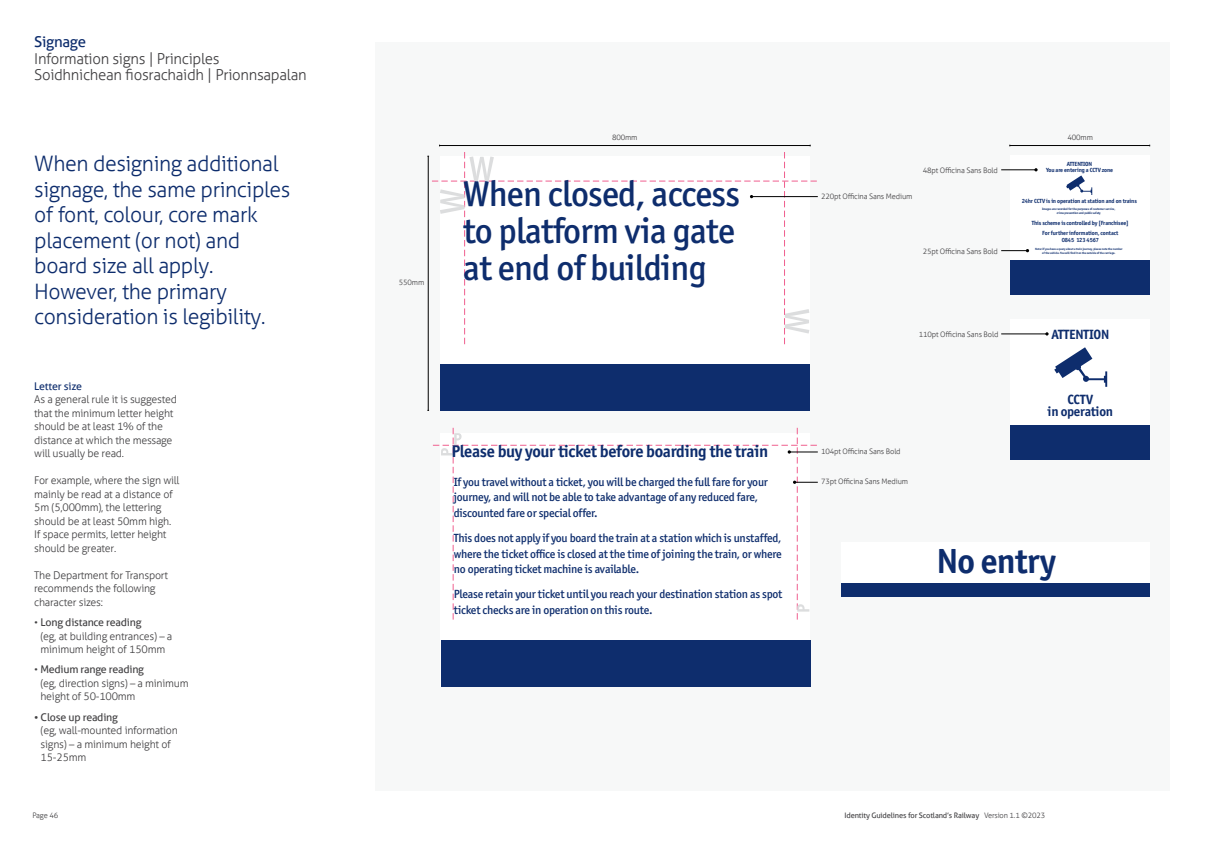
<style>
.page{position:relative;width:1205px;height:851px;background:#fff}
.page>*{position:absolute;margin:0;border:0;box-sizing:border-box;transform-origin:0 0}
.t1{font:500 36px/36.6px "Officina Sans ITC Std";letter-spacing:-.02em;color:#0e2d6d}
.t2{font:700 35px "Officina Sans ITC Std";letter-spacing:-.02em;color:#0e2d6d}
.t3{font:300 21.25px/25.5px "Scot Rail Aller";letter-spacing:-.02em;color:#0e2d6d}
.t4{font:700 17px "Officina Sans ITC Std";letter-spacing:-.02em;color:#0e2d6d}
.t5{font:300 15px/16.9px "Scot Rail Aller";letter-spacing:-.02em;color:#414042}
.t6{font:15px "Scot Rail Aller";letter-spacing:-.02em;color:#0e2d6d}
.t7{font:700 13.5px/12.5px "Officina Sans ITC Std";letter-spacing:-.02em;color:#0e2d6d;text-align:center}
.t8{font:500 11.88px/15.1px "Officina Sans ITC Std";letter-spacing:-.02em;color:#0e2d6d}
.t9{font:300 10.62px/13.5px "Scot Rail Aller";letter-spacing:-.02em;color:#414042}
.t10{font:10.62px "Scot Rail Aller";letter-spacing:-.02em;color:#414042}
.t11{font:10.62px "Scot Rail Aller";letter-spacing:-.02em;color:#0e2d6d}
.t12{font:300 7.5px "Scot Rail Aller";letter-spacing:-.02em;color:#414042}
.t13{font:7.5px "Scot Rail Aller";letter-spacing:-.02em;color:#414042}
.t14{font:700 6px/6.2px "Officina Sans ITC Std";letter-spacing:-.02em;color:#0e2d6d;text-align:center}
.t15{font:700 3.25px/3.4px "Officina Sans ITC Std";letter-spacing:-.02em;color:#0e2d6d;text-align:center}
.t16{font:700 3.12px/3.8px "Officina Sans ITC Std";letter-spacing:-.02em;color:#0e2d6d;text-align:center}
.s1{font-weight:400}
.s2{font-weight:300}
</style>
<div class="page">
<div style="left:375px;top:43px;width:795px;height:747px;background:#f7f8f8"></div>
<div style="left:440px;top:156px;width:369px;height:254px;background:#fff"></div>
<div style="left:440px;top:364px;width:370px;height:46px;background:#0e2d6d"></div>
<div style="left:441px;top:433px;width:369px;height:253px;background:#fff"></div>
<div style="left:441px;top:640px;width:369px;height:46px;background:#0e2d6d"></div>
<div style="left:1010px;top:155px;width:140px;height:139px;background:#fff"></div>
<div style="left:1010px;top:260px;width:140px;height:35px;background:#0e2d6d"></div>
<svg style="left:1066px;top:175px;width:26px;height:20px"></svg>
<div style="left:1010px;top:319px;width:140px;height:140px;background:#fff"></div>
<div style="left:1010px;top:424px;width:140px;height:35px;background:#0e2d6d"></div>
<svg style="left:1054px;top:347px;width:53px;height:40px"></svg>
<div style="left:841px;top:542px;width:309px;height:54px;background:#fff"></div>
<div style="left:841px;top:583px;width:309px;height:13px;background:#0e2d6d"></div>
<hr style="left:439px;top:145px;width:371px;height:1px;background:#000">
<hr style="left:1010px;top:145px;width:139px;height:1px;background:#000">
<hr style="left:428px;top:156px;width:1px;height:254px;background:#000">
<hr style="left:751px;top:196px;width:67px;height:1px;background:#000">
<svg style="left:427px;top:152px;width:390px;height:192px"></svg>
<hr style="left:1001px;top:169px;width:35px;height:1px;background:#000">
<hr style="left:1001px;top:333px;width:46px;height:1px;background:#000">
<svg style="left:1001px;top:249px;width:28px;height:3px"></svg>
<svg style="left:433px;top:428px;width:385px;height:191px"></svg>
<h3 class="t6" style="left:34px;top:32px;width:53px">Signage</h3>
<h3 class="t5" style="left:34px;top:50px;width:274px">Information signs | Principles<br>Soidhnichean fiosrachaidh | Prionnsapalan</h3>
<h3 class="t3" style="left:34px;top:150px;width:258px">When designing additional signage, the same principles of font, colour, core mark placement (or not) and board size all apply.<br>However, the primary consideration is legibility.</h3>
<p class="t11" style="left:34px;top:379px;width:49px">Letter size</p>
<p class="t9" style="left:34px;top:392px;width:144px">As a general rule it is suggested that the minimum letter height should be at least 1% of the distance at which the message will usually be read.</p>
<p class="t9" style="left:34px;top:473px;width:147px">For example, where the sign will mainly be read at a distance of<br>5m (5,000mm), the lettering should be at least 50mm high.<br>If space permits, letter height should be greater.</p>
<p class="t9" style="left:34px;top:568px;width:135px">The Department for Transport recommends the following character sizes:</p>
<p class="t9" style="left:40px;top:615px;width:133px;text-indent:-6px">• <span class="s1">Long distance reading<br></span>(eg, at building entrances) – a minimum height of 150mm</p>
<p class="t9" style="left:40px;top:662px;width:150px;text-indent:-6px">• <span class="s1">Medium range reading<br></span>(eg, direction signs) – a minimum height of 50-100mm</p>
<p class="t10" style="left:34px;top:710px;width:85px">• Close up reading</p>
<p class="t9" style="left:41px;top:723px;width:139px">(eg, wall-mounted information signs) – a minimum height of<br>15-25mm</p>
<p class="t12" style="left:32px;top:810px;width:27px">Page 46</p>
<p class="t12" style="left:399px;top:278px;width:27px">550mm</p>
<p class="t12" style="left:612px;top:133px;width:27px">800mm</p>
<p class="t12" style="left:1067px;top:133px;width:27px">400mm</p>
<h1 class="t1" style="left:463px;top:176px;width:278px">When closed, access to platform via gate at end of building</h1>
<h3 class="t4" style="left:451px;top:440px;width:318px">Please buy your ticket before boarding the train</h3>
<p class="t8" style="left:454px;top:474px;width:316px">If you travel without a ticket, you will be charged the full fare for your journey, and will not be able to take advantage of any reduced fare, discounted fare or special offer.</p>
<p class="t8" style="left:454px;top:530px;width:329px;text-align:justify">This does not apply if you board the train at a station which is unstaffed, where the ticket office is closed at the time of joining the train, or where no operating ticket machine is available.</p>
<p class="t8" style="left:454px;top:586px;width:330px">Please retain your ticket until you reach your destination station as spot ticket checks are in operation on this route.</p>
<p class="t12" style="left:821px;top:191px;width:93px">220pt Officina Sans Medium</p>
<p class="t12" style="left:923px;top:165px;width:77px">48pt Officina Sans Bold</p>
<p class="t12" style="left:923px;top:247px;width:77px">25pt Officina Sans Bold</p>
<p class="t14" style="left:1046px;top:161px;width:69px">ATTENTION<br>You are entering a CCTV zone</p>
<p class="t14" style="left:1022px;top:197px;width:117px">24hr CCTV is in operation at station and on trains</p>
<p class="t15" style="left:1042px;top:207px;width:75px">Images are recorded for the purposes of customer service, crime prevention and public safety</p>
<p class="t14" style="left:1031px;top:217px;width:99px;line-height:10.6px">This scheme is controlled by [Franchisee]<br>For further information, contact</p>
<p class="t14" style="left:1061px;top:237px;width:39px">0845 123 4567</p>
<p class="t16" style="left:1035px;top:247px;width:89px">Note: If you have a query about a train journey, please note the number of the vehicle. You will find it on the outside of the carriage.</p>
<p class="t12" style="left:919px;top:329px;width:81px">110pt Officina Sans Bold</p>
<p class="t12" style="left:821px;top:446px;width:81px">104pt Officina Sans Bold</p>
<p class="t12" style="left:821px;top:477px;width:88px">73pt Officina Sans Medium</p>
<p class="t7" style="left:1051px;top:328px;width:59px">ATTENTION</p>
<p class="t7" style="left:1047px;top:392px;width:67px">CCTV<br>in operation</p>
<h2 class="t2" style="left:937px;top:539px;width:120px">No entry</h2>
<p class="t13" style="left:844px;top:810px;width:202px">Identity Guidelines for Scotland’s Railway <span class="s2">Version 1.1 ©2023</span></p>
</div>
